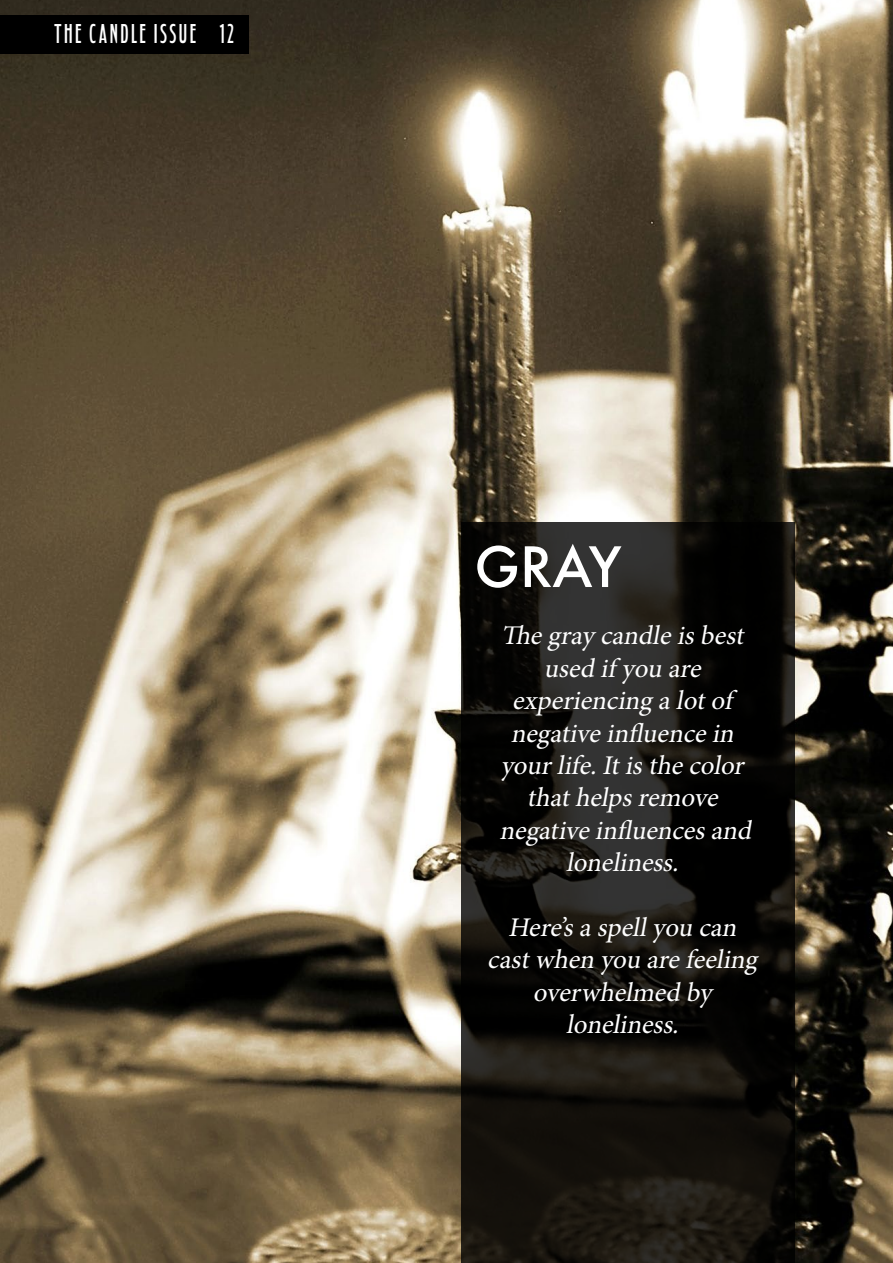
<style>
.page{position:relative;width:893px;height:1263px;background:#fff}
.page>*{position:absolute;margin:0;border:0;box-sizing:border-box;transform-origin:0 0}
.t1{font:500 54px "Futura";color:#fff}
.t2{font:italic 27px/32.4px "Minion Pro";letter-spacing:-.25em;color:#fff;text-align:center}
.t3{font:27px "Fledgling Sb";letter-spacing:.09em;color:#fff}
</style>
<div class="page">
<img style="left:0;top:0;width:893px;height:1263px">
<div style="left:0;top:16px;width:249px;height:38px;background:#000"></div>
<svg style="left:461px;top:522px;width:333px;height:741px"></svg>
<p class="t3" style="left:54px;top:17px;width:182px">THE CANDLE ISSUE 12</p>
<h1 class="t1" style="left:474px;top:530px;width:148px">GRAY</h1>
<p class="t2" style="left:499px;top:620px;width:259px">Thegray candleisbest used if you are experiencing alotof negativeinfluencein yourlife.Itisthecolor thathelpsremove negativeinfluencesand loneliness.</p>
<p class="t2" style="left:487px;top:911px;width:278px">Here’saspellyou can castwhen you arefeeling overwhelmed by loneliness.</p>
</div>
